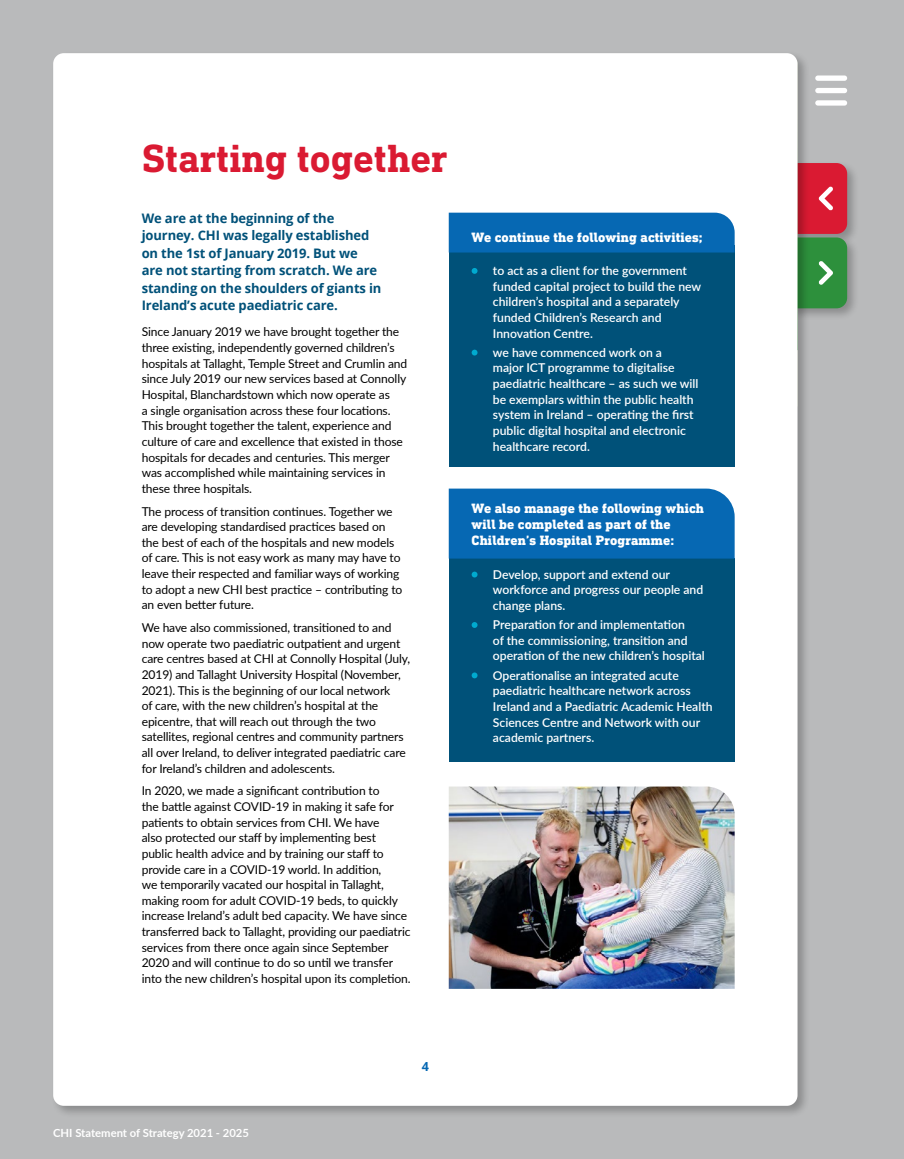
<style>
.page{position:relative;width:904px;height:1159px;background:#b9babb}
.page>*{position:absolute;margin:0;border:0;box-sizing:border-box;transform-origin:0 0}
.t1{font:700 40px "DIN Next Slab Pro";color:#da1a32}
.t2{font:800 13.75px/16.2px "DIN Next Slab Pro";letter-spacing:.01em;color:#fff}
.t3{font:700 13.12px/17.5px "Open Sans";letter-spacing:-.01em;color:#005179}
.t4{font:700 12.5px "Open Sans";color:#0668b3}
.t5{font:12.25px/15.6px "Lato";letter-spacing:-.01em;color:#000}
.t6{font:600 12.25px/15.6px "Lato";color:#fff}
.t7{font:700 11.25px "Lato";color:#fff}
</style>
<div class="page">
<svg style="left:815px;top:75px;width:32px;height:31px"></svg>
<div style="left:787px;top:160px;width:72px;height:87px;background:#000;opacity:.25"></div>
<div style="left:787px;top:235px;width:72px;height:86px;background:#000;opacity:.25"></div>
<svg style="left:810px;top:163px;width:37px;height:145px"></svg>
<div style="left:50px;top:50px;width:760px;height:1068px;background:#000;opacity:.25"></div>
<div style="left:53px;top:53px;width:744px;height:1053px;background:#fff"></div>
<div style="left:449px;top:245px;width:285px;height:222px;background:#005179"></div>
<div style="left:449px;top:558px;width:285px;height:204px;background:#005179"></div>
<div style="left:449px;top:213px;width:285px;height:39px;background:#0668b3"></div>
<div style="left:449px;top:488px;width:285px;height:70px;background:#0668b3"></div>
<img style="left:449px;top:786px;width:285px;height:203px">
<svg style="left:471px;top:268px;width:6px;height:6px"></svg>
<svg style="left:471px;top:350px;width:6px;height:5px"></svg>
<svg style="left:471px;top:571px;width:6px;height:6px"></svg>
<svg style="left:471px;top:622px;width:6px;height:6px"></svg>
<svg style="left:471px;top:672px;width:6px;height:6px"></svg>
<h1 class="t1" style="left:142px;top:135px;width:307px">Starting together</h1>
<p class="t3" style="left:142px;top:209px;width:241px">We are at the beginning of the journey. CHI was legally established on the 1st of January 2019. But we are not starting from scratch. We are standing on the shoulders of giants in Ireland’s acute paediatric care.</p>
<p class="t5" style="left:142px;top:324px;width:267px">Since January 2019 we have brought together the three existing, independently governed children’s hospitals at Tallaght, Temple Street and Crumlin and since July 2019 our new services based at Connolly Hospital, Blanchardstown which now operate as<br>a single organisation across these four locations.<br>This brought together the talent, experience and culture of care and excellence that existed in those hospitals for decades and centuries. This merger was accomplished while maintaining services in these three hospitals.</p>
<p class="t5" style="left:142px;top:503px;width:262px">The process of transition continues. Together we are developing standardised practices based on the best of each of the hospitals and new models of care. This is not easy work as many may have to leave their respected and familiar ways of working to adopt a new CHI best practice – contributing to an even better future.</p>
<p class="t5" style="left:142px;top:619px;width:270px">We have also commissioned, transitioned to and now operate two paediatric outpatient and urgent care centres based at CHI at Connolly Hospital (July, 2019) and Tallaght University Hospital (November, 2021). This is the beginning of our local network<br>of care, with the new children’s hospital at the epicentre, that will reach out through the two satellites, regional centres and community partners all over Ireland, to deliver integrated paediatric care for Ireland’s children and adolescents.</p>
<p class="t5" style="left:142px;top:782px;width:270px">In 2020, we made a significant contribution to<br>the battle against COVID-19 in making it safe for patients to obtain services from CHI. We have<br>also protected our staff by implementing best<br>public health advice and by training our staff to provide care in a COVID-19 world. In addition,<br>we temporarily vacated our hospital in Tallaght, making room for adult COVID-19 beds, to quickly increase Ireland’s adult bed capacity. We have since transferred back to Tallaght, providing our paediatric services from there once again since September 2020 and will continue to do so until we transfer into the new children’s hospital upon its completion.</p>
<p class="t2" style="left:471px;top:229px;width:233px">We continue the following activities;</p>
<p class="t6" style="left:493px;top:262px;width:210px">to act as a client for the government funded capital project to build the new children’s hospital and a separately funded Children’s Research and<br>Innovation Centre.</p>
<p class="t6" style="left:493px;top:344px;width:207px">we have commenced work on a<br>major ICT programme to digitalise paediatric healthcare – as such we will be exemplars within the public health system in Ireland – operating the first public digital hospital and electronic healthcare record.</p>
<p class="t2" style="left:471px;top:500px;width:234px">We also manage the following which will be completed as part of the<br>Children’s Hospital Programme:</p>
<p class="t6" style="left:493px;top:566px;width:212px">Develop, support and extend our workforce and progress our people and change plans.</p>
<p class="t6" style="left:493px;top:616px;width:213px">Preparation for and implementation<br>of the commissioning, transition and operation of the new children’s hospital</p>
<p class="t6" style="left:493px;top:667px;width:221px">Operationalise an integrated acute paediatric healthcare network across Ireland and a Paediatric Academic Health Sciences Centre and Network with our academic partners.</p>
<p class="t7" style="left:53px;top:1125px;width:197px">CHI Statement of Strategy 2021 - 2025</p>
<p class="t4" style="left:422px;top:1057px;width:9px">4</p>
</div>
